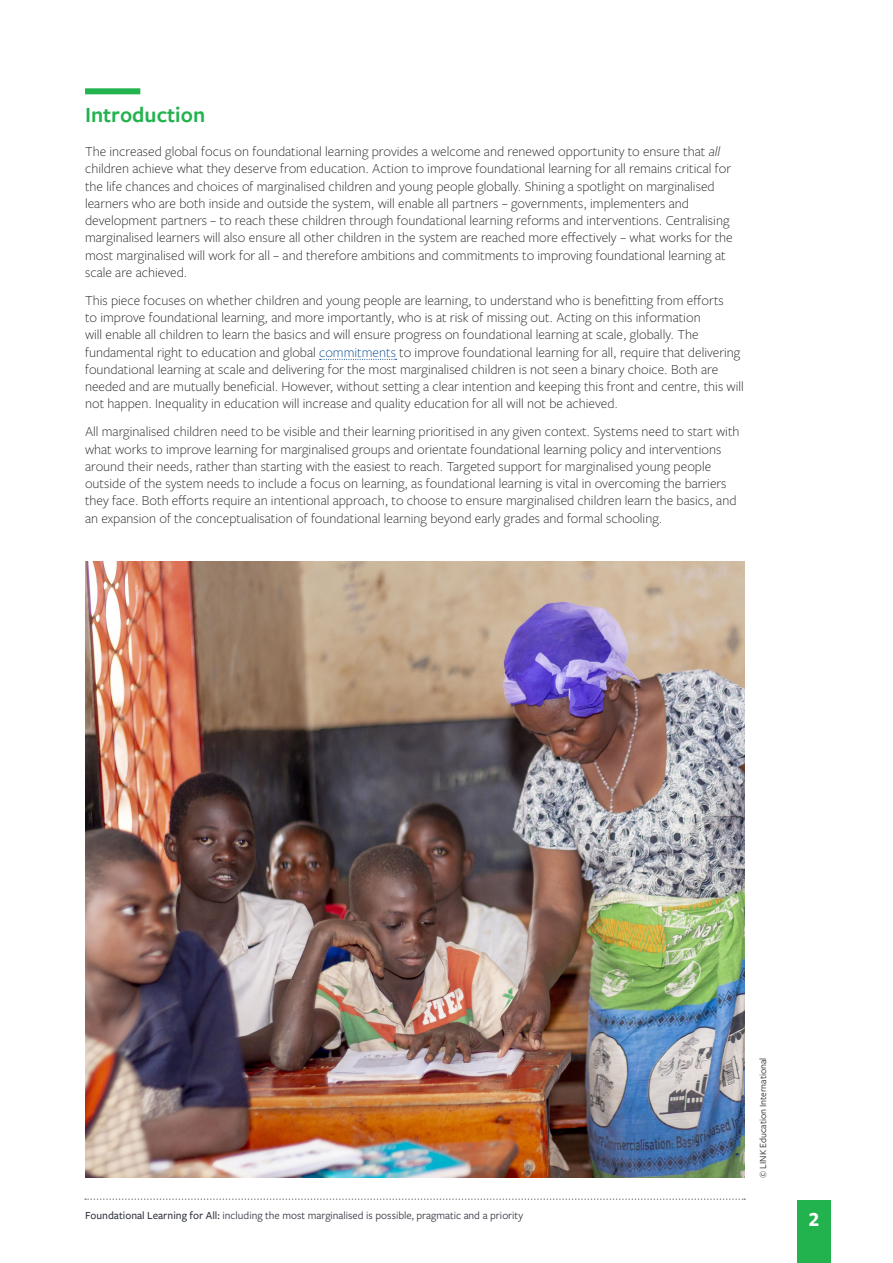
<style>
.page{position:relative;width:893px;height:1263px;background:#fff}
.page>*{position:absolute;margin:0;border:0;box-sizing:border-box;transform-origin:0 0}
.t1{font:600 22.5px "Freight Sans Pro";color:#22b24e}
.t2{font:700 21px "Freight Sans Pro";color:#fff}
.BODY{font:300 14.25px/17.2px "Freight Sans Pro";color:#231f20}
.BODY_first_para{font:300 14.25px/17.2px "Freight Sans Pro";color:#231f20}
.t3{font:11.25px "Freight Sans Pro";color:#30343e}
.Credit{font:9.75px "Freight Sans Pro";color:#231f20}
.s1{font-style:italic}
.s2{color:#01488f}
.s3{font-weight:500}
</style>
<div class="page">
<div style="left:797px;top:1200px;width:34px;height:63px;background:#22b24e"></div>
<svg style="left:85px;top:1198px;width:660px;height:2px"></svg>
<div style="left:85px;top:88px;width:55px;height:6px;background:#22b24e"></div>
<svg style="left:320px;top:359px;width:76px;height:1px"></svg>
<img style="left:85px;top:561px;width:659px;height:617px">
<p class="t1" style="left:85px;top:99px;width:122px">Introduction</p>
<p class="BODY_first_para" style="left:85px;top:142px;width:649px">The increased global focus on foundational learning provides a welcome and renewed opportunity to ensure that <span class="s1">all </span>children achieve what they deserve from education. Action to improve foundational learning for all remains critical for the life chances and choices of marginalised children and young people globally. Shining a spotlight on marginalised learners who are both inside and outside the system, will enable all partners – governments, implementers and development partners – to reach these children through foundational learning reforms and interventions. Centralising marginalised learners will also ensure all other children in the system are reached more effectively – what works for the most marginalised will work for all – and therefore ambitions and commitments to improving foundational learning at scale are achieved.</p>
<p class="BODY" style="left:85px;top:291px;width:660px">This piece focuses on whether children and young people are learning, to understand who is benefitting from efforts<br>to improve foundational learning, and more importantly, who is at risk of missing out. Acting on this information<br>will enable all children to learn the basics and will ensure progress on foundational learning at scale, globally. The fundamental right to education and global <span class="s2">commitments</span> to improve foundational learning for all, require that delivering foundational learning at scale and delivering for the most marginalised children is not seen a binary choice. Both are needed and are mutually beneficial. However, without setting a clear intention and keeping this front and centre, this will not happen. Inequality in education will increase and quality education for all will not be achieved.</p>
<p class="BODY" style="left:85px;top:422px;width:656px">All marginalised children need to be visible and their learning prioritised in any given context. Systems need to start with what works to improve learning for marginalised groups and orientate foundational learning policy and interventions around their needs, rather than starting with the easiest to reach. Targeted support for marginalised young people outside of the system needs to include a focus on learning, as foundational learning is vital in overcoming the barriers they face. Both efforts require an intentional approach, to choose to ensure marginalised children learn the basics, and an expansion of the conceptualisation of foundational learning beyond early grades and formal schooling.</p>
<p class="Credit" style="left:757px;top:1178px;width:122px;rotate:-90deg">© LINK Education International</p>
<p class="t3" style="left:85px;top:1208px;width:440px"><span class="s3">Foundational Learning for All:</span> including the most marginalised is possible, pragmatic and a priority</p>
<h2 class="t2" style="left:809px;top:1204px;width:12px">2</h2>
</div>
